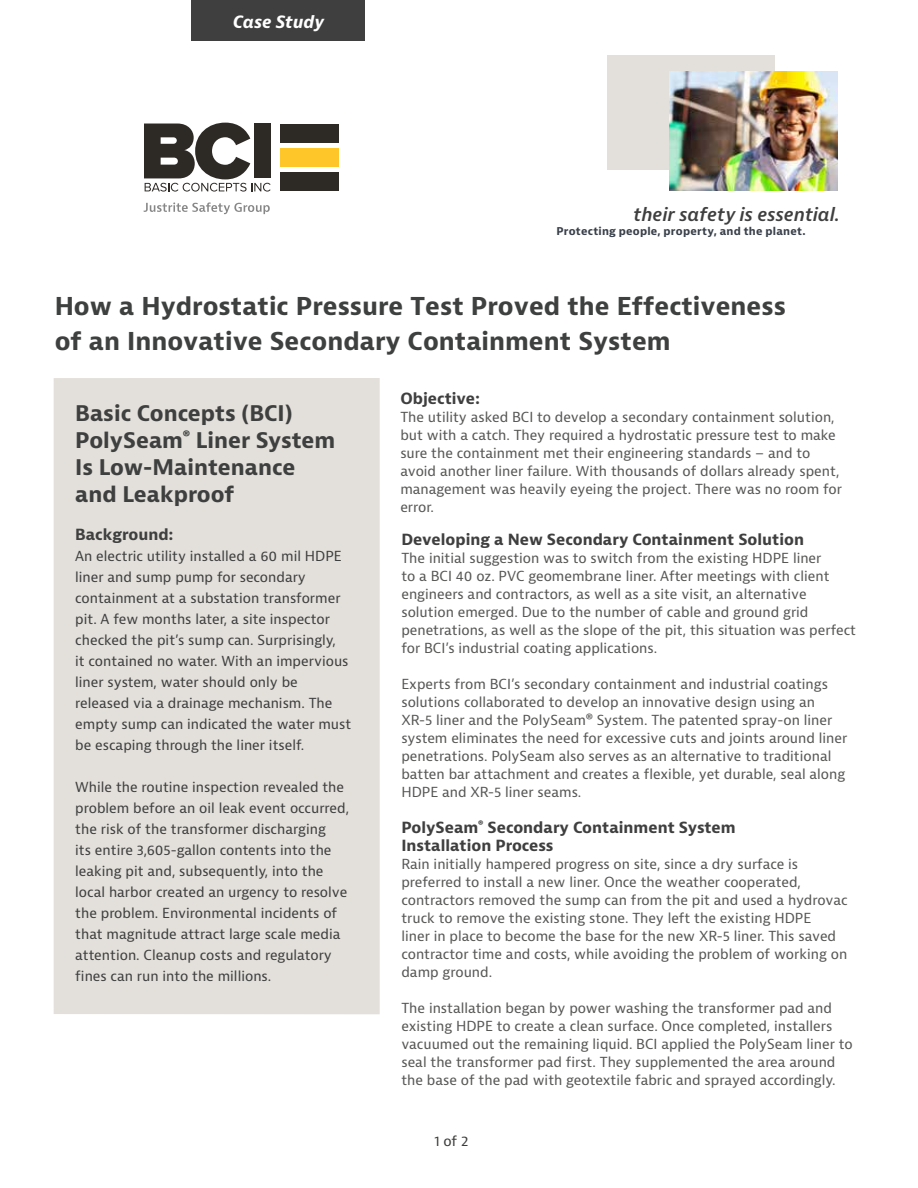
<style>
.page{position:relative;width:918px;height:1188px;background:#fff}
.page>*{position:absolute;margin:0;border:0;box-sizing:border-box;transform-origin:0 0}
.t1{font:700 24px/34.5px "Bernina Sans";color:#3e3f3f}
.t2{font:700 21px/27px "Bernina Sans";color:#3e3f3f}
.t3{font:italic 600 18px "Bernina Sans";letter-spacing:-.01em;color:#3f3f3f}
.t4{font:italic 700 16.5px "Bernina Sans";color:#fff}
.t5{font:700 15px/18px "Bernina Sans";color:#3f3f3f}
.t6{font:700 15px "Bernina Sans";color:#3e3f3f}
.t7{font:13.5px/18px "Bernina Sans";color:#575756}
.t8{font:13.5px/21px "Bernina Sans";color:#3e3f3f}
.t9{font:13.5px "Bernina Sans";color:#3c3c3b}
.t10{font:700 10.5px "Bernina Sans";letter-spacing:.02em;color:#39404a}
</style>
<div class="page">
<div style="left:54px;top:378px;width:326px;height:636px;background:#e3e0db"></div>
<div style="left:607px;top:55px;width:168px;height:115px;background:#e3e0db"></div>
<img style="left:669px;top:71px;width:168px;height:119px">
<div style="left:191px;top:0;width:174px;height:41px;background:#3f3f3f"></div>
<div style="left:281px;top:173px;width:58px;height:18px;background:#2d2a26"></div>
<div style="left:281px;top:148px;width:58px;height:18px;background:#ffc629"></div>
<div style="left:281px;top:124px;width:58px;height:18px;background:#2d2a26"></div>
<svg style="left:144px;top:123px;width:127px;height:69px"></svg>
<svg style="left:144px;top:202px;width:126px;height:12px"></svg>
<p class="t4" style="left:233px;top:11px;width:92px">Case Study</p>
<h3 class="t3" style="left:633px;top:203px;width:208px">their safety is essential.</h3>
<p class="t10" style="left:556px;top:224px;width:251px">Protecting people, property, and the planet.</p>
<h1 class="t1" style="left:55px;top:290px;width:733px">How a Hydrostatic Pressure Test Proved the Effectiveness of an Innovative Secondary Containment System</h1>
<h2 class="t2" style="left:75px;top:400px;width:262px">Basic Concepts (BCI)<br>PolySeam<sup>®</sup> Liner System<br>Is Low-Maintenance and Leakproof</h2>
<p class="t6" style="left:75px;top:525px;width:100px">Background:</p>
<p class="t8" style="left:75px;top:546px;width:278px">An electric utility installed a 60 mil HDPE liner and sump pump for secondary containment at a substation transformer pit. A few months later, a site inspector checked the pit’s sump can. Surprisingly,<br>it contained no water. With an impervious liner system, water should only be released via a drainage mechanism. The empty sump can indicated the water must be escaping through the liner itself.</p>
<p class="t8" style="left:75px;top:777px;width:275px">While the routine inspection revealed the problem before an oil leak event occurred, the risk of the transformer discharging<br>its entire 3,605-gallon contents into the leaking pit and, subsequently, into the local harbor created an urgency to resolve the problem. Environmental incidents of that magnitude attract large scale media attention. Cleanup costs and regulatory fines can run into the millions.</p>
<p class="t5" style="left:400px;top:390px;width:81px">Objective:</p>
<p class="t7" style="left:400px;top:408px;width:443px">The utility asked BCI to develop a secondary containment solution, but with a catch. They required a hydrostatic pressure test to make sure the containment met their engineering standards – and to avoid another liner failure. With thousands of dollars already spent, management was heavily eyeing the project. There was no room for error.</p>
<p class="t5" style="left:401px;top:531px;width:404px">Developing a New Secondary Containment Solution</p>
<p class="t7" style="left:401px;top:549px;width:456px">The initial suggestion was to switch from the existing HDPE liner<br>to a BCI 40 oz. PVC geomembrane liner. After meetings with client engineers and contractors, as well as a site visit, an alternative solution emerged. Due to the number of cable and ground grid penetrations, as well as the slope of the pit, this situation was perfect for BCI’s industrial coating applications.</p>
<p class="t7" style="left:401px;top:675px;width:447px">Experts from BCI’s secondary containment and industrial coatings solutions collaborated to develop an innovative design using an XR-5 liner and the PolySeam® System. The patented spray-on liner system eliminates the need for excessive cuts and joints around liner penetrations. PolySeam also serves as an alternative to traditional batten bar attachment and creates a flexible, yet durable, seal along HDPE and XR-5 liner seams.</p>
<p class="t5" style="left:401px;top:819px;width:336px">PolySeam<sup>®</sup> Secondary Containment System<br>Installation Process</p>
<p class="t7" style="left:401px;top:855px;width:448px">Rain initially hampered progress on site, since a dry surface is preferred to install a new liner. Once the weather cooperated, contractors removed the sump can from the pit and used a hydrovac truck to remove the existing stone. They left the existing HDPE<br>liner in place to become the base for the new XR-5 liner. This saved contractor time and costs, while avoiding the problem of working on damp ground.</p>
<p class="t7" style="left:401px;top:999px;width:453px">The installation began by power washing the transformer pad and existing HDPE to create a clean surface. Once completed, installers vacuumed out the remaining liquid. BCI applied the PolySeam liner to seal the transformer pad first. They supplemented the area around the base of the pad with geotextile fabric and sprayed accordingly.</p>
<p class="t9" style="left:434px;top:1132px;width:36px">1 of 2</p>
</div>
